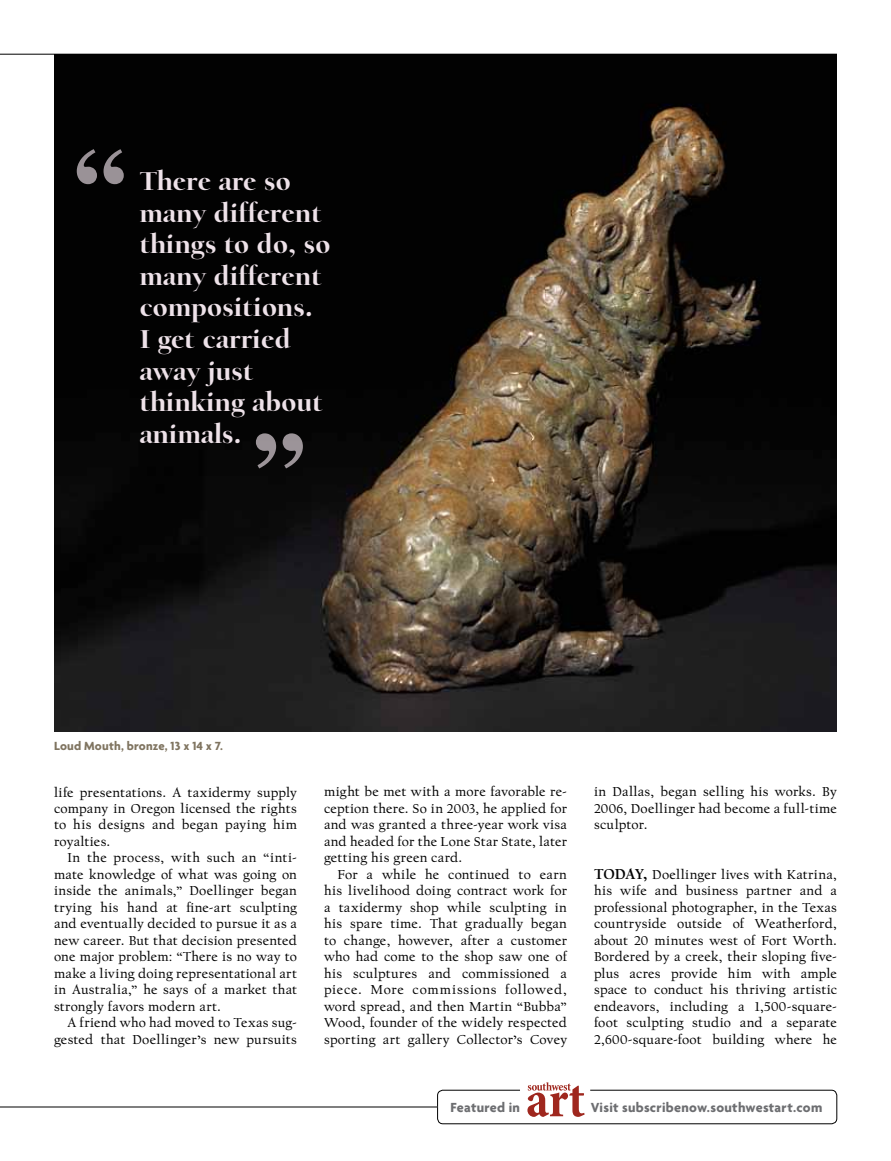
<style>
.page{position:relative;width:891px;height:1161px;background:#fff}
.page>*{position:absolute;margin:0;border:0;box-sizing:border-box;transform-origin:0 0}
.t1{font:700 105px "Century Schoolbook";color:#eee2e9}
.t2{font:900 27px/31.5px "Californian FB Display";letter-spacing:.01em;color:#eee2e9}
.t3{font:700 14.25px "Agenda";letter-spacing:.02em;color:#6d6e71}
.t4{font:13.5px/16.5px "Californian FB Text";letter-spacing:.02em;color:#000;text-align:justify}
.t5{font:700 12.75px "Agenda";letter-spacing:.015em;color:#7f7460}
.s1{font-weight:700;font-size:15px}
</style>
<div class="page">
<img style="left:54px;top:55px;width:783px;height:677px">
<hr style="left:0;top:54px;width:837px;height:1px;background:#000">
<hr style="left:0;top:1107px;width:437px;height:1px;background:#000">
<svg style="left:437px;top:1082px;width:400px;height:42px"></svg>
<h1 class="t1" style="left:75px;top:125px;width:52px">“</h1>
<h2 class="t2" style="left:140px;top:167px;width:192px">There are so many different things to do, so many different compositions.<br>I get carried away just thinking about animals.</h2>
<h1 class="t1" style="left:255px;top:409px;width:52px">”</h1>
<p class="t5" style="left:54px;top:738px;width:171px">Loud Mouth, bronze, 13 x 14 x 7.</p>
<p class="t4" style="left:54px;top:784px;width:245px">life presentations. A taxidermy supply company in Oregon licensed the rights to his designs and began paying him royalties.</p>
<p class="t4" style="left:54px;top:850px;width:245px;text-indent:14px">In the process, with such an “inti&shy;mate knowledge of what was going on inside the animals,” Doellinger began trying his hand at fine-art sculpting and eventually decided to pursue it as a new career. But that decision presented one major problem: “There is no way to make a living doing representational art in Australia,” he says of a market that strongly favors modern art.</p>
<p class="t4" style="left:54px;top:1015px;width:245px;text-align:right">A friend who had moved to Texas sug&shy;gested that Doellinger’s new pursuits</p>
<p class="t4" style="left:324px;top:784px;width:245px">might be met with a more favorable re&shy;ception there. So in 2003, he applied for and was granted a three-year work visa and headed for the Lone Star State, later getting his green card.</p>
<p class="t4" style="left:324px;top:867px;width:245px;text-indent:14px">For a while he continued to earn his livelihood doing contract work for a taxidermy shop while sculpting in his spare time. That gradually began to change, however, after a customer who had come to the shop saw one of his sculptures and commissioned a piece. More commissions followed, word spread, and then Martin “Bubba” Wood, founder of the widely respected sporting art gallery Collector’s Covey</p>
<p class="t4" style="left:594px;top:784px;width:245px">in Dallas, began selling his works. By 2006, Doellinger had become a full-time sculptor.</p>
<p class="t4" style="left:594px;top:867px;width:245px"><span class="s1">Today,</span> Doellinger lives with Katrina, his wife and business partner and a professional photographer, in the Texas countryside outside of Weatherford, about 20 minutes west of Fort Worth.<br>Bordered by a creek, their sloping five&shy;plus acres provide him with ample space to conduct his thriving artistic endeavors, including a 1,500-square&shy;foot sculpting studio and a separate 2,600-square-foot building where he</p>
<p class="t3" style="left:451px;top:1098px;width:71px">Featured in</p>
<p class="t3" style="left:591px;top:1098px;width:233px">Visit subscribenow.southwestart.com</p>
</div>
